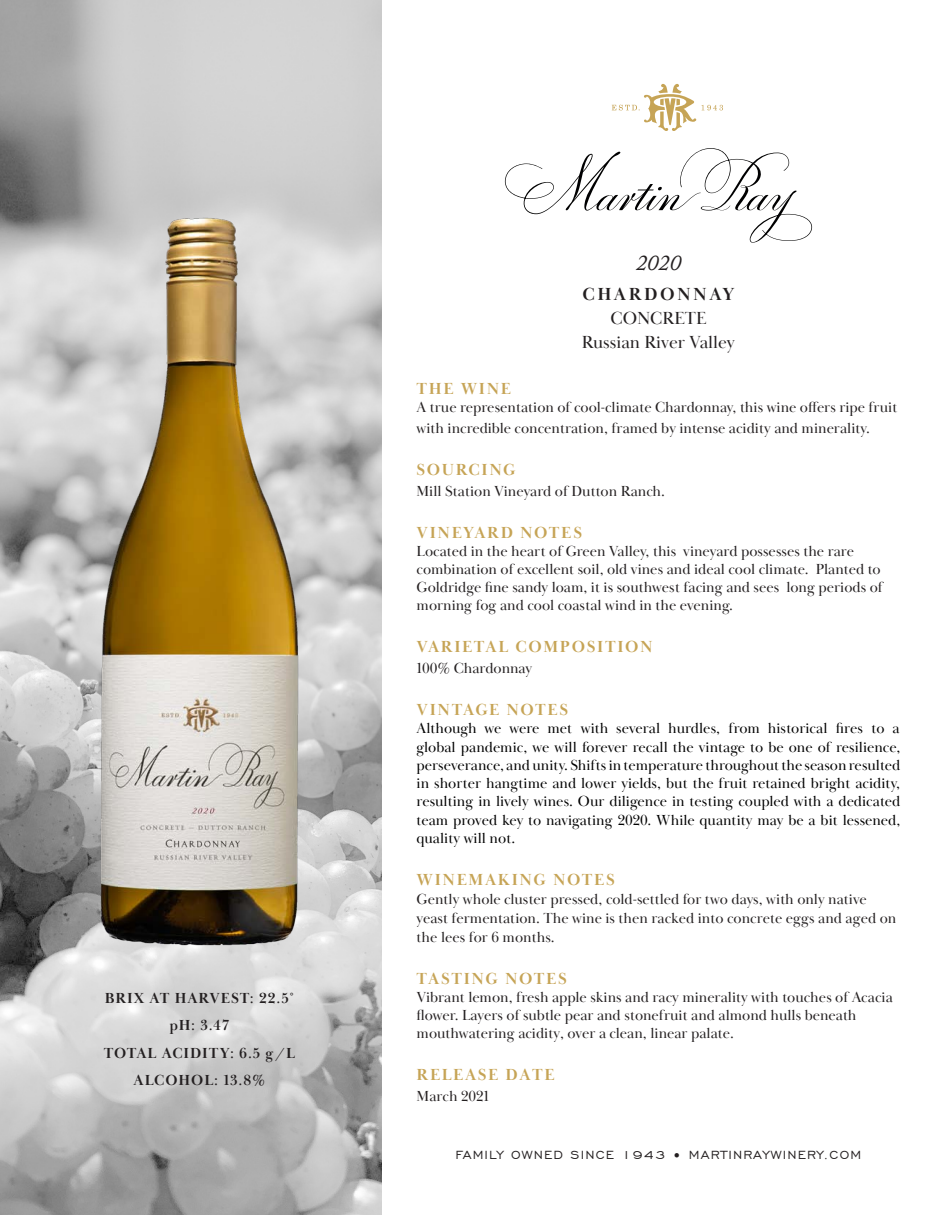
<style>
.page{position:relative;width:945px;height:1215px;background:#fff}
.page>*{position:absolute;margin:0;border:0;box-sizing:border-box;transform-origin:0 0}
.t1{font:italic 22.5px "Adobe Caslon Pro";color:#231f20}
.t2{font:18px/24px "Baskerville Display PT";color:#231f20;text-align:center}
.t3{font:700 16.5px "Baskerville Display PT";letter-spacing:.1em;color:#c6a456}
.t4{font:15px/17.9px "Baskerville Display PT";color:#231f20}
.t5{font:15px/18.3px "Baskerville Display PT";color:#000;text-align:justify}
.t6{font:700 15px "Baskerville Display PT";letter-spacing:.06em;color:#231f20}
.t7{font:15px "Engravers Gothic BT";letter-spacing:.08em;color:#231f20}
.s1{font-weight:700}
</style>
<div class="page">
<img style="left:0;top:0;width:382px;height:1215px">
<img style="left:90px;top:207px;width:219px;height:749px">
<svg style="left:505px;top:148px;width:307px;height:95px"></svg>
<svg style="left:612px;top:84px;width:111px;height:47px"></svg>
<p class="t6" style="left:105px;top:989px;width:191px">BRIX AT HARVEST: 22.5˚</p>
<p class="t6" style="left:170px;top:1016px;width:61px">pH: 3.47</p>
<p class="t6" style="left:104px;top:1044px;width:193px">TOTAL ACIDITY: 6.5 g/L</p>
<p class="t6" style="left:134px;top:1072px;width:133px">ALCOHOL: 13.8%</p>
<p class="t1" style="left:636px;top:249px;width:46px">2020</p>
<p class="t2" style="left:582px;top:282px;width:154px"><span class="s1">CHARDONNAY<br></span>CONCRETE<br>Russian River Valley</p>
<p class="t3" style="left:417px;top:379px;width:96px">THE WINE</p>
<p class="t4" style="left:417px;top:397px;width:482px;line-height:20.9px">A true representation of cool-climate Chardonnay, this wine offers ripe fruit with incredible concentration, framed by intense acidity and minerality.</p>
<p class="t3" style="left:417px;top:460px;width:101px">SOURCING</p>
<p class="t4" style="left:417px;top:482px;width:250px">Mill Station Vineyard of Dutton Ranch.</p>
<p class="t3" style="left:417px;top:523px;width:167px">VINEYARD NOTES</p>
<p class="t4" style="left:417px;top:543px;width:468px">Located in the heart of Green Valley, this vineyard possesses the rare combination of excellent soil, old vines and ideal cool climate. Planted to Goldridge fine sandy loam, it is southwest facing and sees long periods of morning fog and cool coastal wind in the evening.</p>
<p class="t3" style="left:417px;top:637px;width:238px">VARIETAL COMPOSITION</p>
<p class="t4" style="left:417px;top:659px;width:117px">100% Chardonnay</p>
<p class="t3" style="left:417px;top:700px;width:153px">VINTAGE NOTES</p>
<p class="t5" style="left:417px;top:720px;width:485px">Although we were met with several hurdles, from historical fires to a global pandemic, we will forever recall the vintage to be one of resilience, perseverance, and unity. Shifts in temperature throughout the season resulted in shorter hangtime and lower yields, but the fruit retained bright acidity, resulting in lively wines. Our diligence in testing coupled with a dedicated team proved key to navigating 2020. While quantity may be a bit lessened, quality will not.</p>
<p class="t3" style="left:417px;top:870px;width:200px">WINEMAKING NOTES</p>
<p class="t4" style="left:417px;top:890px;width:481px;line-height:18.8px">Gently whole cluster pressed, cold-settled for two days, with only native yeast fermentation. The wine is then racked into concrete eggs and aged on the lees for 6 months.</p>
<p class="t3" style="left:417px;top:969px;width:152px">TASTING NOTES</p>
<p class="t4" style="left:417px;top:989px;width:478px">Vibrant lemon, fresh apple skins and racy minerality with touches of Acacia flower. Layers of subtle pear and stonefruit and almond hulls beneath mouthwatering acidity, over a clean, linear palate.</p>
<p class="t3" style="left:417px;top:1065px;width:140px">RELEASE DATE</p>
<p class="t4" style="left:417px;top:1087px;width:74px">March 2021</p>
<p class="t7" style="left:455px;top:1147px;width:407px">FAMILY OWNED SINCE 1943 • MARTINRAYWINERY.COM</p>
</div>
